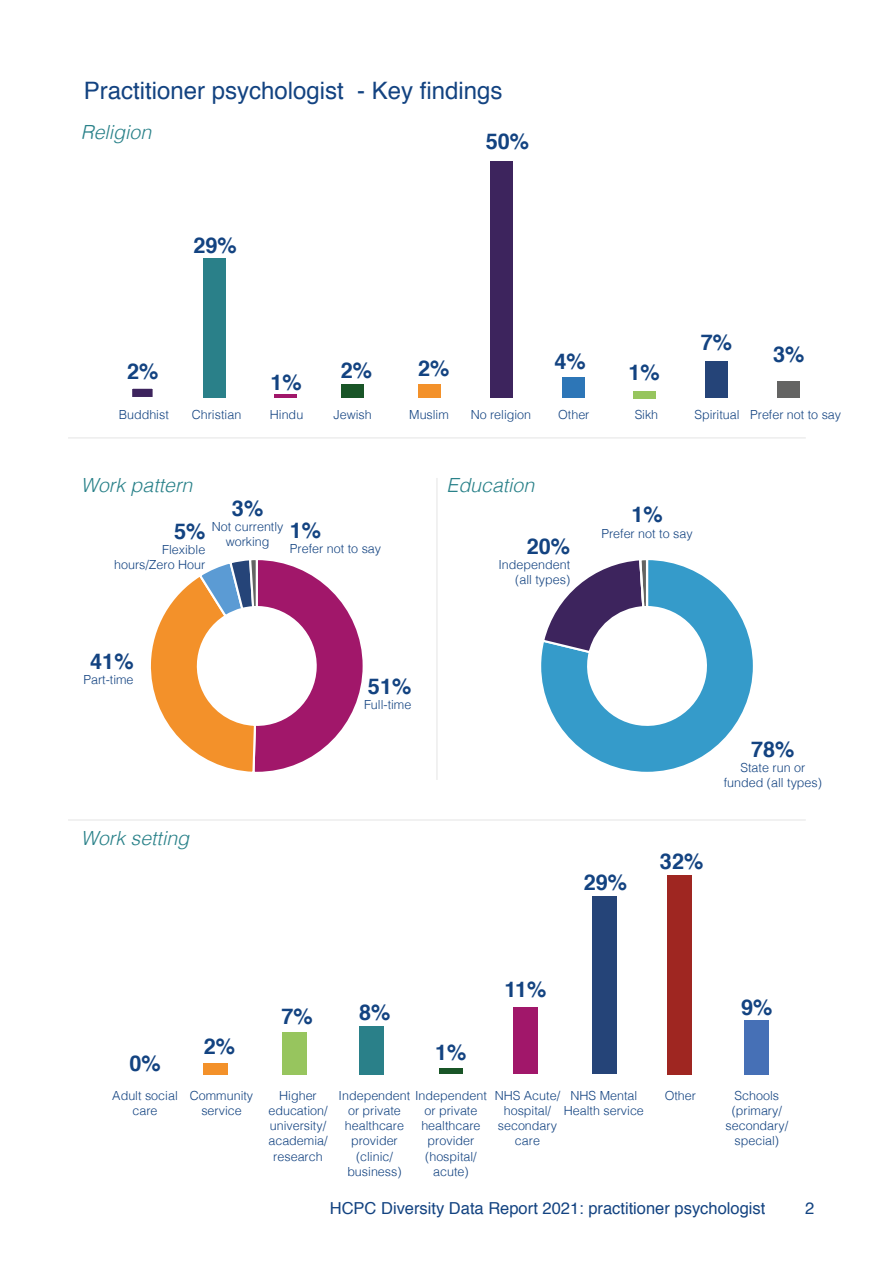
<style>
.page{position:relative;width:893px;height:1263px;background:#fff}
.page>*{position:absolute;margin:0;border:0;box-sizing:border-box;transform-origin:0 0}
.t1{font:24px "Helvetica";color:#134381}
.t2{font:700 21.75px "Helvetica";color:#134381}
.t3{font:italic 300 19.5px "Helvetica";color:#298189}
.t4{font:16.5px "Helvetica";color:#134381}
.t5{font:300 12.6px/15px "Helvetica";color:#134381;text-align:center}
</style>
<div class="page">
<div style="left:131px;top:388px;width:23px;height:10px;background:#3d245d"></div>
<div style="left:130px;top:387px;width:25px;height:12px;border:2px solid #fff"></div>
<div style="left:203px;top:259px;width:22px;height:139px;background:#2a8089"></div>
<hr style="left:275px;top:395px;width:22px;height:3px;background:#a1176a">
<div style="left:418px;top:384px;width:23px;height:14px;background:#f3912a"></div>
<div style="left:341px;top:384px;width:23px;height:14px;background:#195527"></div>
<div style="left:490px;top:161px;width:22px;height:237px;background:#3d245d"></div>
<div style="left:562px;top:377px;width:22px;height:21px;background:#2d76b7"></div>
<div style="left:634px;top:391px;width:22px;height:7px;background:#97c55e"></div>
<div style="left:705px;top:361px;width:23px;height:37px;background:#254478"></div>
<div style="left:777px;top:381px;width:23px;height:17px;background:#646463"></div>
<div style="left:439px;top:1068px;width:24px;height:5px;background:#195527"></div>
<div style="left:282px;top:1032px;width:24px;height:42px;background:#97c55e"></div>
<div style="left:203px;top:1063px;width:24px;height:11px;background:#f3912a"></div>
<div style="left:359px;top:1026px;width:24px;height:48px;background:#2a8089"></div>
<div style="left:513px;top:1007px;width:24px;height:67px;background:#a1176a"></div>
<div style="left:668px;top:875px;width:24px;height:199px;background:#9f2621"></div>
<div style="left:592px;top:896px;width:25px;height:178px;background:#254478"></div>
<div style="left:744px;top:1020px;width:24px;height:54px;background:#4670b6"></div>
<svg style="left:150px;top:560px;width:213px;height:212px"></svg>
<svg style="left:541px;top:560px;width:212px;height:212px"></svg>
<svg style="left:541px;top:560px;width:108px;height:95px"></svg>
<hr style="left:68px;top:437px;width:738px;height:2px;background:#ededed">
<hr style="left:436px;top:478px;width:2px;height:302px;background:#ededed">
<hr style="left:68px;top:819px;width:738px;height:2px;background:#ededed">
<h1 class="t1" style="left:84px;top:72px;width:420px">Practitioner psychologist - Key findings</h1>
<h3 class="t3" style="left:81px;top:116px;width:72px">Religion</h3>
<h2 class="t2" style="left:193px;top:228px;width:45px">29%</h2>
<h2 class="t2" style="left:127px;top:354px;width:33px">2%</h2>
<h2 class="t2" style="left:270px;top:365px;width:33px">1%</h2>
<h2 class="t2" style="left:486px;top:124px;width:45px">50%</h2>
<h2 class="t2" style="left:341px;top:353px;width:33px">2%</h2>
<h2 class="t2" style="left:418px;top:350px;width:33px">2%</h2>
<h2 class="t2" style="left:555px;top:344px;width:33px">4%</h2>
<h2 class="t2" style="left:628px;top:355px;width:33px">1%</h2>
<h2 class="t2" style="left:701px;top:325px;width:33px">7%</h2>
<h2 class="t2" style="left:773px;top:337px;width:33px">3%</h2>
<p class="t5" style="left:119px;top:406px;width:52px">Buddhist</p>
<p class="t5" style="left:192px;top:406px;width:51px">Christian</p>
<p class="t5" style="left:270px;top:406px;width:35px">Hindu</p>
<p class="t5" style="left:334px;top:406px;width:40px">Jewish</p>
<p class="t5" style="left:409px;top:406px;width:41px">Muslim</p>
<p class="t5" style="left:471px;top:406px;width:62px">No religion</p>
<p class="t5" style="left:558px;top:406px;width:33px">Other</p>
<p class="t5" style="left:635px;top:406px;width:25px">Sikh</p>
<p class="t5" style="left:694px;top:406px;width:148px">Spiritual Prefer not to say</p>
<h3 class="t3" style="left:81px;top:468px;width:113px">Work pattern</h3>
<h2 class="t2" style="left:232px;top:491px;width:33px">3%</h2>
<p class="t5" style="left:212px;top:518px;width:73px">Not currently working</p>
<h2 class="t2" style="left:290px;top:513px;width:33px">1%</h2>
<p class="t5" style="left:290px;top:540px;width:93px">Prefer not to say</p>
<h2 class="t2" style="left:174px;top:513px;width:33px">5%</h2>
<p class="t5" style="left:114px;top:541px;width:93px;text-align:right">Flexible hours/Zero Hour</p>
<h2 class="t2" style="left:90px;top:644px;width:45px">41%</h2>
<p class="t5" style="left:83px;top:671px;width:52px">Part-time</p>
<h3 class="t3" style="left:81px;top:822px;width:110px">Work setting</h3>
<h2 class="t2" style="left:368px;top:668px;width:45px">51%</h2>
<p class="t5" style="left:364px;top:696px;width:49px">Full-time</p>
<h3 class="t3" style="left:446px;top:468px;width:89px">Education</h3>
<h2 class="t2" style="left:527px;top:529px;width:45px">20%</h2>
<p class="t5" style="left:498px;top:556px;width:73px;text-align:right">Independent (all types)</p>
<h2 class="t2" style="left:631px;top:497px;width:33px">1%</h2>
<p class="t5" style="left:601px;top:525px;width:93px">Prefer not to say</p>
<h2 class="t2" style="left:584px;top:865px;width:45px">29%</h2>
<h2 class="t2" style="left:751px;top:731px;width:45px">78%</h2>
<p class="t5" style="left:724px;top:759px;width:100px">State run or funded (all types)</p>
<h2 class="t2" style="left:660px;top:843px;width:45px">32%</h2>
<h2 class="t2" style="left:129px;top:1046px;width:33px">0%</h2>
<h2 class="t2" style="left:282px;top:999px;width:33px">7%</h2>
<h2 class="t2" style="left:359px;top:994px;width:33px">8%</h2>
<h2 class="t2" style="left:204px;top:1029px;width:33px">2%</h2>
<h2 class="t2" style="left:435px;top:1035px;width:33px">1%</h2>
<h2 class="t2" style="left:504px;top:972px;width:44px">11%</h2>
<h2 class="t2" style="left:741px;top:990px;width:33px">9%</h2>
<p class="t5" style="left:112px;top:1087px;width:67px">Adult social care</p>
<p class="t5" style="left:190px;top:1087px;width:65px">Community service</p>
<p class="t5" style="left:268px;top:1087px;width:61px">Higher education/ university/ academia/ research</p>
<p class="t5" style="left:339px;top:1087px;width:150px">Independent Independent</p>
<p class="t5" style="left:348px;top:1102px;width:54px">or private</p>
<p class="t5" style="left:345px;top:1117px;width:61px">healthcare</p>
<p class="t5" style="left:351px;top:1132px;width:48px">provider</p>
<p class="t5" style="left:356px;top:1147px;width:38px">(clinic/</p>
<p class="t5" style="left:347px;top:1163px;width:56px">business)</p>
<p class="t5" style="left:421px;top:1102px;width:61px">or private healthcare provider (hospital/ acute)</p>
<p class="t5" style="left:495px;top:1087px;width:67px">NHS Acute/ hospital/ secondary care</p>
<p class="t5" style="left:564px;top:1087px;width:82px">NHS Mental<br>Health service</p>
<p class="t5" style="left:665px;top:1087px;width:33px">Other</p>
<p class="t5" style="left:725px;top:1087px;width:64px">Schools (primary/ secondary/ special)</p>
<h3 class="t4" style="left:330px;top:1195px;width:437px">HCPC Diversity Data Report 2021: practitioner psychologist</h3>
<h3 class="t4" style="left:805px;top:1195px;width:11px">2</h3>
</div>
